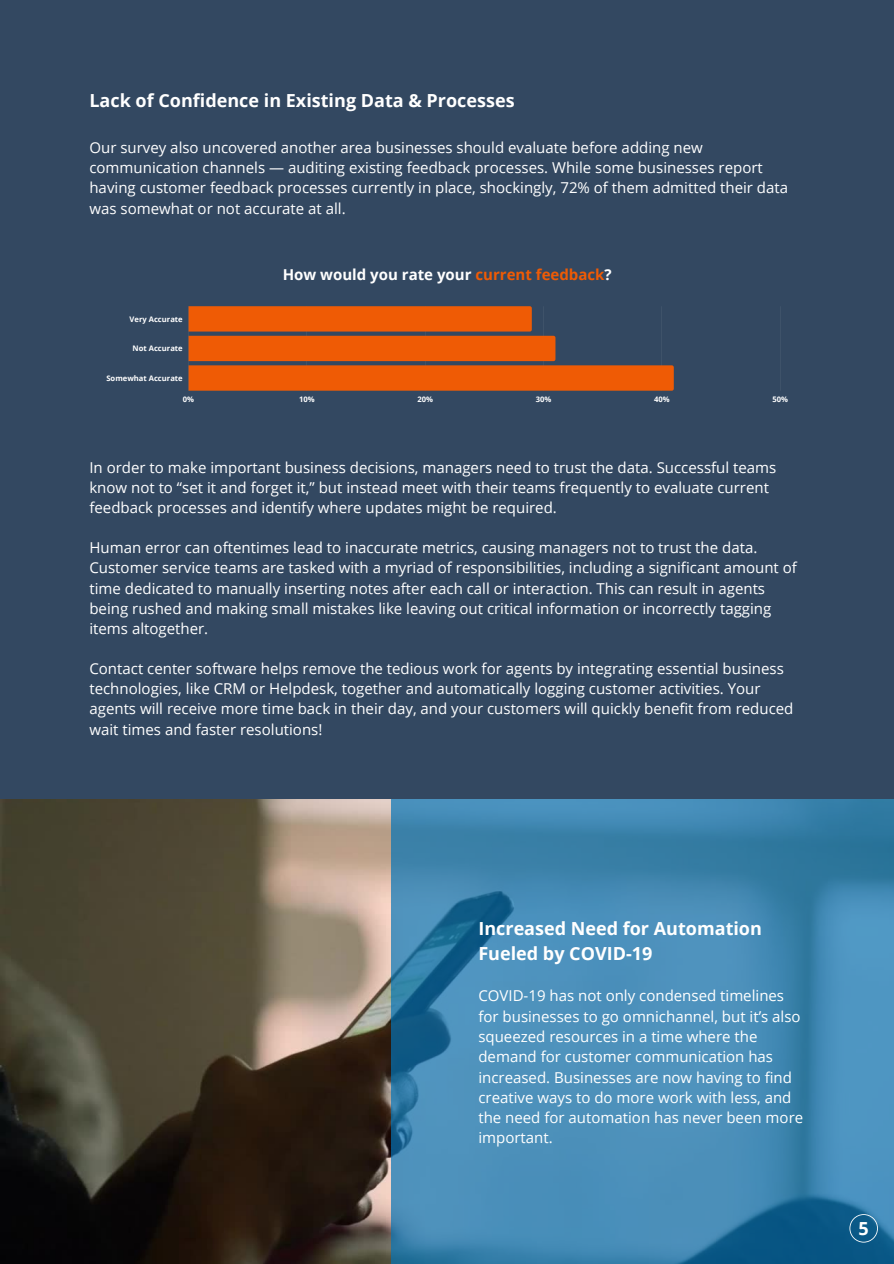
<style>
.page{position:relative;width:894px;height:1264px;background:#fff}
.page>*{position:absolute;margin:0;border:0;box-sizing:border-box;transform-origin:0 0}
.t1{font:700 18px/24.8px "Open Sans";color:#fff}
.t2{font:15px/20.2px "Open Sans";color:#fff}
.t3{font:700 15px "Open Sans";color:#fff}
.t4{font:700 7.65px "Open Sans";color:#fff}
.s1{color:#ef5b05}
</style>
<div class="page">
<div style="left:0;top:0;width:893px;height:1263px;background:#334861"></div>
<hr style="left:779px;top:306px;width:1px;height:85px;background:#fff">
<svg style="left:188px;top:306px;width:485px;height:85px"></svg>
<img style="left:0;top:799px;width:391px;height:464px">
<svg style="left:391px;top:799px;width:502px;height:464px;background:#4187b2"></svg>
<svg style="left:849px;top:1214px;width:28px;height:28px"></svg>
<p class="t1" style="left:89px;top:87px;width:426px">Lack of Confidence in Existing Data &amp; Processes</p>
<p class="t2" style="left:89px;top:137px;width:700px">Our survey also uncovered another area businesses should evaluate before adding new communication channels — auditing existing feedback processes. While some businesses report having customer feedback processes currently in place, shockingly, 72% of them admitted their data was somewhat or not accurate at all.</p>
<p class="t4" style="left:129px;top:313px;width:55px">Very Accurate</p>
<p class="t4" style="left:132px;top:343px;width:52px">Not Accurate</p>
<p class="t4" style="left:106px;top:372px;width:78px">Somewhat Accurate</p>
<p class="t3" style="left:282px;top:264px;width:330px">How would you rate your <span class="s1">current feedback</span>?</p>
<p class="t4" style="left:183px;top:393px;width:13px">0%</p>
<p class="t4" style="left:299px;top:393px;width:17px">10%</p>
<p class="t4" style="left:417px;top:393px;width:17px">20%</p>
<p class="t4" style="left:535px;top:393px;width:17px">30%</p>
<p class="t4" style="left:654px;top:393px;width:17px">40%</p>
<p class="t4" style="left:772px;top:393px;width:17px">50%</p>
<p class="t2" style="left:89px;top:456px;width:688px">In order to make important business decisions, managers need to trust the data. Successful teams know not to “set it and forget it,” but instead meet with their teams frequently to evaluate current feedback processes and identify where updates might be required.</p>
<p class="t2" style="left:89px;top:537px;width:708px">Human error can oftentimes lead to inaccurate metrics, causing managers not to trust the data.<br>Customer service teams are tasked with a myriad of responsibilities, including a significant amount of time dedicated to manually inserting notes after each call or interaction. This can result in agents being rushed and making small mistakes like leaving out critical information or incorrectly tagging items altogether.</p>
<p class="t2" style="left:89px;top:658px;width:705px">Contact center software helps remove the tedious work for agents by integrating essential business technologies, like CRM or Helpdesk, together and automatically logging customer activities. Your agents will receive more time back in their day, and your customers will quickly benefit from reduced wait times and faster resolutions!</p>
<p class="t1" style="left:478px;top:915px;width:285px">Increased Need for Automation<br>Fueled by COVID-19</p>
<p class="t2" style="left:478px;top:985px;width:326px">COVID-19 has not only condensed timelines for businesses to go omnichannel, but it’s also squeezed resources in a time where the demand for customer communication has increased. Businesses are now having to find creative ways to do more work with less, and the need for automation has never been more important.</p>
<p class="t1" style="left:858px;top:1215px;width:12px">5</p>
</div>
